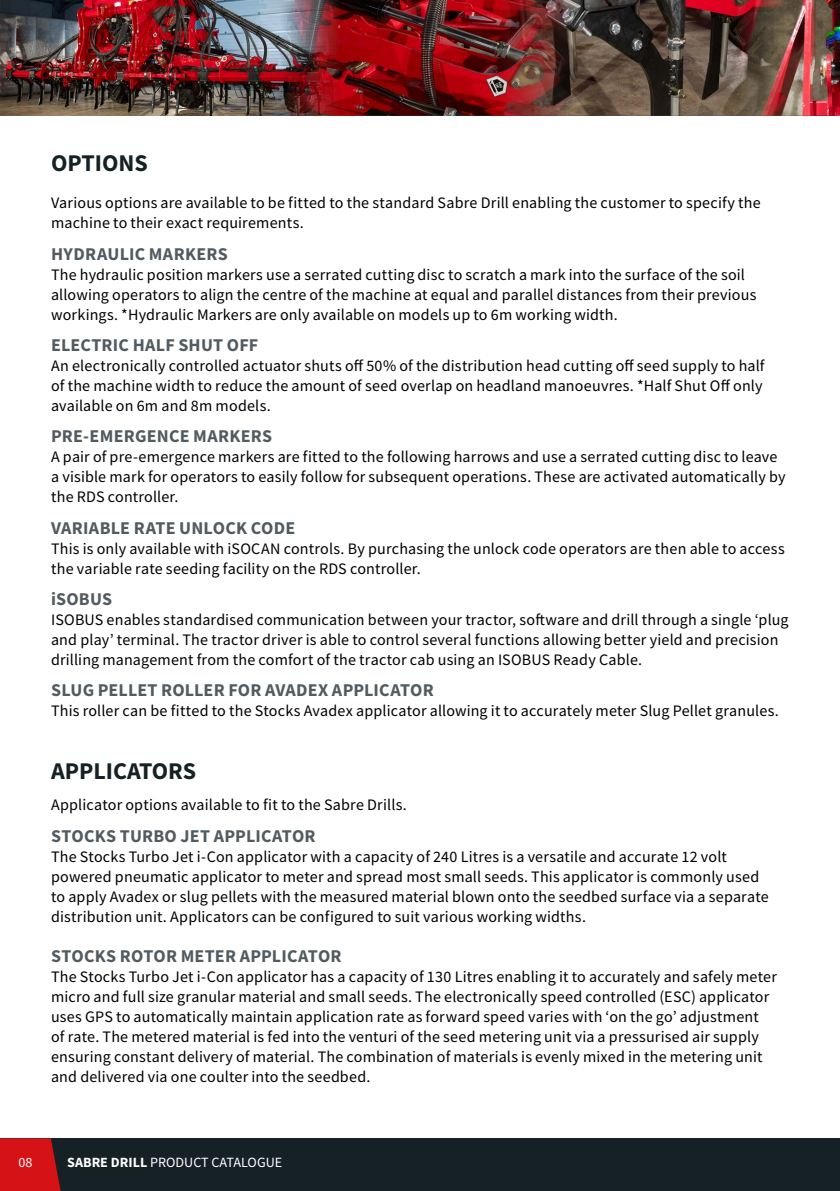
<style>
.page{position:relative;width:840px;height:1191px;background:#fff}
.page>*{position:absolute;margin:0;border:0;box-sizing:border-box;transform-origin:0 0}
.t1{font:700 24px "Source Sans Pro";color:#162125}
.t2{font:700 18px "Source Sans Pro";letter-spacing:.01em;color:#525b61}
.t3{font:16px/20px "Source Sans Pro";letter-spacing:.01em;color:#000}
.t4{font:14px "Source Sans Pro";color:#fff}
.s1{font-weight:700}
</style>
<div class="page">
<div style="left:0;top:1138px;width:839px;height:53px;background:#162125"></div>
<svg style="left:0;top:1138px;width:61px;height:53px;background:#c31418"></svg>
<img style="left:0;top:0;width:268px;height:116px">
<img style="left:268px;top:0;width:224px;height:116px">
<img style="left:492px;top:0;width:219px;height:116px">
<img style="left:711px;top:0;width:128px;height:116px">
<hr style="left:839px;top:0;width:1px;height:116px;background:#162125">
<h1 class="t1" style="left:51px;top:147px;width:98px">OPTIONS</h1>
<p class="t3" style="left:51px;top:193px;width:710px">Various options are available to be fitted to the standard Sabre Drill enabling the customer to specify the machine to their exact requirements.</p>
<p class="t2" style="left:51px;top:241px;width:178px">HYDRAULIC MARKERS</p>
<p class="t3" style="left:51px;top:264px;width:706px">The hydraulic position markers use a serrated cutting disc to scratch a mark into the surface of the soil allowing operators to align the centre of the machine at equal and parallel distances from their previous workings. *Hydraulic Markers are only available on models up to 6m working width.</p>
<p class="t2" style="left:51px;top:333px;width:209px">ELECTRIC HALF SHUT OFF</p>
<p class="t3" style="left:51px;top:355px;width:714px">An electronically controlled actuator shuts off 50% of the distribution head cutting off seed supply to half of the machine width to reduce the amount of seed overlap on headland manoeuvres. *Half Shut Off only available on 6m and 8m models.</p>
<p class="t2" style="left:51px;top:424px;width:222px">PRE-EMERGENCE MARKERS</p>
<p class="t3" style="left:51px;top:447px;width:735px">A pair of pre-emergence markers are fitted to the following harrows and use a serrated cutting disc to leave a visible mark for operators to easily follow for subsequent operations. These are activated automatically by the RDS controller.</p>
<p class="t2" style="left:51px;top:515px;width:245px">VARIABLE RATE UNLOCK CODE</p>
<p class="t3" style="left:51px;top:538px;width:734px">This is only available with iSOCAN controls. By purchasing the unlock code operators are then able to access the variable rate seeding facility on the RDS controller.</p>
<p class="t2" style="left:51px;top:587px;width:62px">iSOBUS</p>
<p class="t3" style="left:51px;top:609px;width:738px">ISOBUS enables standardised communication between your tractor, software and drill through a single ‘plug and play’ terminal. The tractor driver is able to control several functions allowing better yield and precision drilling management from the comfort of the tractor cab using an ISOBUS Ready Cable.</p>
<p class="t2" style="left:51px;top:678px;width:384px">SLUG PELLET ROLLER FOR AVADEX APPLICATOR</p>
<p class="t3" style="left:51px;top:701px;width:728px">This roller can be fitted to the Stocks Avadex applicator allowing it to accurately meter Slug Pellet granules.</p>
<h1 class="t1" style="left:51px;top:755px;width:146px">APPLICATORS</h1>
<p class="t3" style="left:51px;top:795px;width:357px">Applicator options available to fit to the Sabre Drills.</p>
<p class="t2" style="left:51px;top:823px;width:266px">STOCKS TURBO JET APPLICATOR</p>
<p class="t3" style="left:51px;top:846px;width:718px">The Stocks Turbo Jet i-Con applicator with a capacity of 240 Litres is a versatile and accurate 12 volt powered pneumatic applicator to meter and spread most small seeds. This applicator is commonly used to apply Avadex or slug pellets with the measured material blown onto the seedbed surface via a separate distribution unit. Applicators can be configured to suit various working widths.</p>
<p class="t2" style="left:51px;top:943px;width:292px">STOCKS ROTOR METER APPLICATOR</p>
<p class="t3" style="left:51px;top:966px;width:727px">The Stocks Turbo Jet i-Con applicator has a capacity of 130 Litres enabling it to accurately and safely meter micro and full size granular material and small seeds. The electronically speed controlled (ESC) applicator uses GPS to automatically maintain application rate as forward speed varies with ‘on the go’ adjustment<br>of rate. The metered material is fed into the venturi of the seed metering unit via a pressurised air supply ensuring constant delivery of material. The combination of materials is evenly mixed in the metering unit and delivered via one coulter into the seedbed.</p>
<p class="t4" style="left:18px;top:1153px;width:16px">08</p>
<p class="t4" style="left:67px;top:1153px;width:216px"><span class="s1">SABRE DRILL</span> PRODUCT CATALOGUE</p>
</div>
